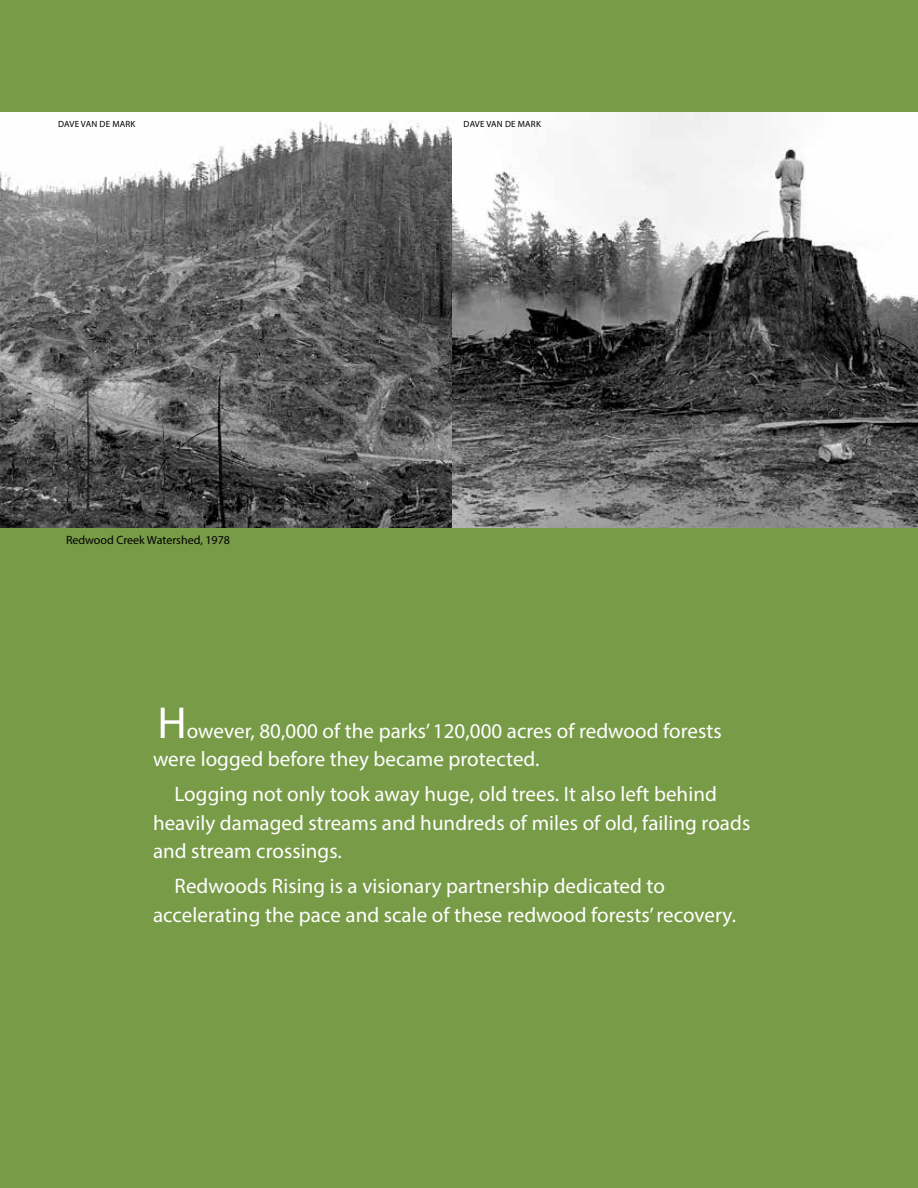
<style>
.page{position:relative;width:918px;height:1188px;background:#fff}
.page>*{position:absolute;margin:0;border:0;box-sizing:border-box;transform-origin:0 0}
.t1{font:21px/28.5px "Myriad Pro";letter-spacing:.005em;color:#fff}
.t2{font:12px "Myriad Pro";color:#000}
.t3{font:9px "Myriad Pro";letter-spacing:.025em;color:#000}
.s1{font-size:45px}
</style>
<div class="page">
<div style="left:0;top:520px;width:918px;height:668px;background:#789b48"></div>
<div style="left:0;top:0;width:918px;height:113px;background:#789b48"></div>
<img style="left:0;top:120px;width:453px;height:407px">
<img style="left:453px;top:113px;width:465px;height:414px">
<p class="t3" style="left:58px;top:119px;width:79px">DAVE VAN DE MARK</p>
<p class="t3" style="left:464px;top:119px;width:79px">DAVE VAN DE MARK</p>
<p class="t2" style="left:66px;top:532px;width:166px">Redwood Creek Watershed, 1978</p>
<p class="t1" style="left:153px;top:716px;width:570px"><span class="s1">H</span>owever, 80,000 of the parks’ 120,000 acres of redwood forests were logged before they became protected.</p>
<p class="t1" style="left:153px;top:780px;width:599px;text-indent:22px">Logging not only took away huge, old trees. It also left behind heavily damaged streams and hundreds of miles of old, failing roads and stream crossings.</p>
<p class="t1" style="left:153px;top:872px;width:585px;text-indent:22px">Redwoods Rising is a visionary partnership dedicated to accelerating the pace and scale of these redwood forests’ recovery.</p>
</div>
